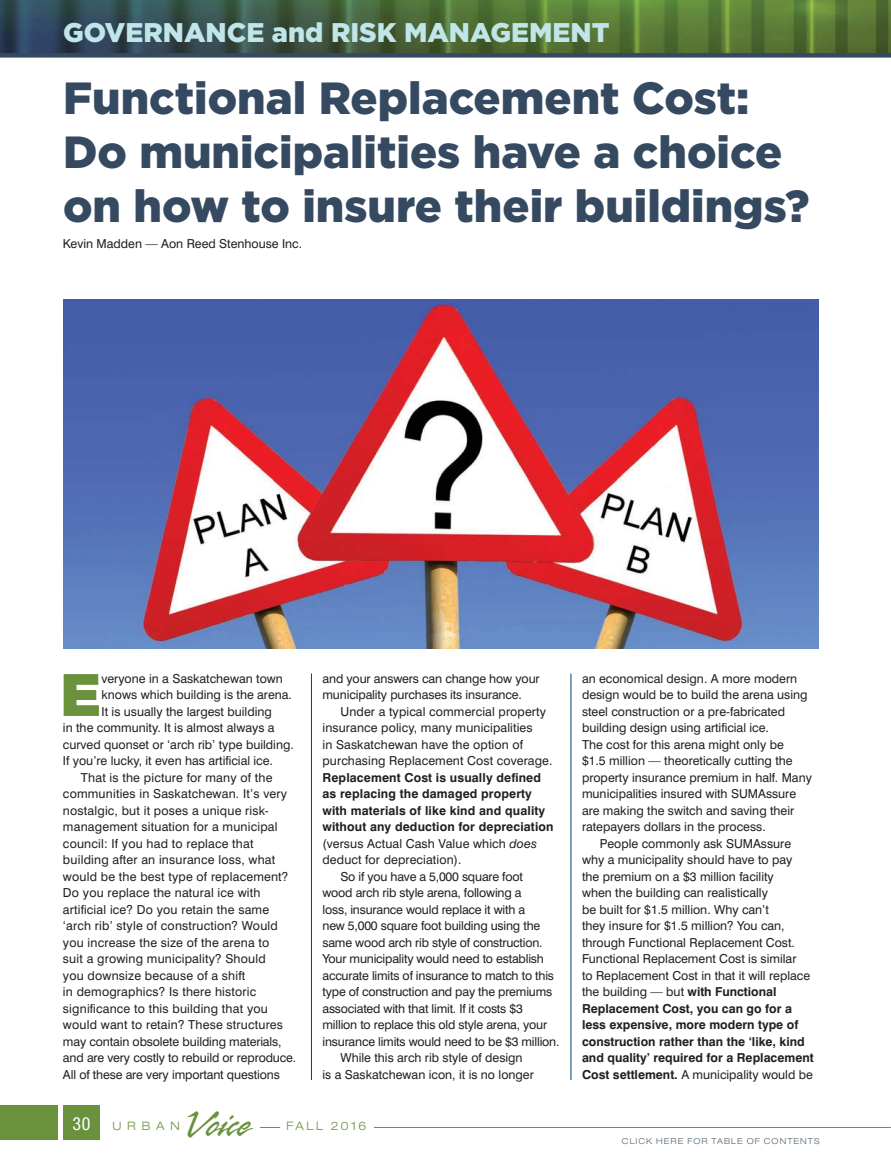
<style>
.page{position:relative;width:891px;height:1161px;background:#fff}
.page>*{position:absolute;margin:0;border:0;box-sizing:border-box;transform-origin:0 0}
.t1{font:900 58.65px "Helvetica Neue";color:#6a923d}
.t2{font:900 45px/54px "Gotham";color:#354a61}
.t3{font:39.6px "Rapier Plain";color:#6a923d}
.t4{font:900 27px "Gotham";color:#c1e6e9}
.t5{font:12.3px/16.5px "Swiss 721 BT";color:#231f20}
.t6{font:700 12.3px "Swiss 721 BT";letter-spacing:.01em;color:#231f20}
.t7{font:300 expanded 11.7px "Helvetica Neue";letter-spacing:.2em;color:#6a923d}
.t8{font:300 expanded 11.7px "Helvetica Neue";letter-spacing:.225em;color:#6a923d}
.t9{font:300 expanded 8.25px "Helvetica Neue";letter-spacing:.125em;color:#526370}
.s1{font-style:italic}
.s2{font-weight:400;font-stretch:condensed;font-size:18px;color:#fff}
.s3{font-weight:700}
</style>
<div class="page">
<hr style="left:374px;top:1127px;width:517px;height:1px;background:#6a923d">
<svg style="left:260px;top:1127px;width:20px;height:1px"></svg>
<div style="left:63px;top:1106px;width:37px;height:34px;background:#6a923d"></div>
<div style="left:0;top:1106px;width:57px;height:34px;background:#6a923d"></div>
<img style="left:0;top:0;width:891px;height:53px">
<div style="left:0;top:53px;width:891px;height:5px;background:#354a61"></div>
<hr style="left:311px;top:674px;width:1px;height:406px;background:#00406e">
<hr style="left:571px;top:674px;width:1px;height:406px;background:#00406e">
<img style="left:63px;top:300px;width:756px;height:349px">
<h3 class="t4" style="left:63px;top:22px;width:548px">GOVERNANCE and RISK MANAGEMENT</h3>
<h2 class="t2" style="left:63px;top:74px;width:748px">Functional Replacement Cost:<br>Do municipalities have a choice on how to insure their buildings?</h2>
<p class="t5" style="left:63px;top:236px;width:241px">Kevin Madden — Aon Reed Stenhouse Inc.</p>
<h1 class="t1" style="left:60px;top:674px;width:43px">E</h1>
<p class="t5" style="left:102px;top:671px;width:183px">veryone in a Saskatchewan town</p>
<p class="t5" style="left:102px;top:688px;width:192px">knows which building is the arena.</p>
<p class="t5" style="left:102px;top:704px;width:172px">It is usually the largest building</p>
<p class="t5" style="left:63px;top:721px;width:213px">in the community. It is almost always a</p>
<p class="t5" style="left:63px;top:737px;width:232px">curved quonset or ‘arch rib’ type building.</p>
<p class="t5" style="left:63px;top:753px;width:211px">If you’re lucky, it even has artificial ice.</p>
<p class="t5" style="left:81px;top:770px;width:193px">That is the picture for many of the</p>
<p class="t5" style="left:63px;top:786px;width:226px">communities in Saskatchewan. It’s very</p>
<p class="t5" style="left:63px;top:803px;width:207px">nostalgic, but it poses a unique risk-</p>
<p class="t5" style="left:63px;top:819px;width:216px">management situation for a municipal</p>
<p class="t5" style="left:63px;top:836px;width:192px">council: If you had to replace that</p>
<p class="t5" style="left:63px;top:852px;width:214px">building after an insurance loss, what</p>
<p class="t5" style="left:63px;top:869px;width:227px">would be the best type of replacement?</p>
<p class="t5" style="left:63px;top:885px;width:199px">Do you replace the natural ice with</p>
<p class="t5" style="left:63px;top:902px;width:208px">artificial ice? Do you retain the same</p>
<p class="t5" style="left:63px;top:918px;width:216px">‘arch rib’ style of construction? Would</p>
<p class="t5" style="left:63px;top:935px;width:208px">you increase the size of the arena to</p>
<p class="t5" style="left:63px;top:951px;width:204px">suit a growing municipality? Should</p>
<p class="t5" style="left:63px;top:968px;width:184px">you downsize because of a shift</p>
<p class="t5" style="left:63px;top:984px;width:195px">in demographics? Is there historic</p>
<p class="t5" style="left:63px;top:1001px;width:206px">significance to this building that you</p>
<p class="t5" style="left:63px;top:1017px;width:222px">would want to retain? These structures</p>
<p class="t5" style="left:63px;top:1034px;width:220px">may contain obsolete building materials,</p>
<p class="t5" style="left:63px;top:1050px;width:235px">and are very costly to rebuild or reproduce.</p>
<p class="t5" style="left:63px;top:1067px;width:218px">All of these are very important questions</p>
<p class="t5" style="left:322px;top:671px;width:219px">and your answers can change how your municipality purchases its insurance.</p>
<p class="t5" style="left:322px;top:704px;width:232px;text-indent:18px">Under a typical commercial property insurance policy, many municipalities<br>in Saskatchewan have the option of purchasing Replacement Cost coverage.</p>
<p class="t6" style="left:322px;top:771px;width:220px">Replacement Cost is usually defined</p>
<p class="t6" style="left:322px;top:788px;width:211px">as replacing the damaged property</p>
<p class="t6" style="left:322px;top:804px;width:224px">with materials of like kind and quality</p>
<p class="t6" style="left:322px;top:821px;width:233px">without any deduction for depreciation</p>
<p class="t5" style="left:322px;top:836px;width:216px">(versus Actual Cash Value which <span class="s1">does</span></p>
<p class="t5" style="left:322px;top:852px;width:141px">deduct for depreciation).</p>
<p class="t5" style="left:340px;top:869px;width:184px">So if you have a 5,000 square foot</p>
<p class="t5" style="left:322px;top:885px;width:201px">wood arch rib style arena, following a</p>
<p class="t5" style="left:322px;top:902px;width:204px">loss, insurance would replace it with a</p>
<p class="t5" style="left:322px;top:918px;width:219px">new 5,000 square foot building using the</p>
<p class="t5" style="left:322px;top:935px;width:222px">same wood arch rib style of construction.</p>
<p class="t5" style="left:322px;top:951px;width:223px">Your municipality would need to establish</p>
<p class="t5" style="left:322px;top:968px;width:233px">accurate limits of insurance to match to this</p>
<p class="t5" style="left:322px;top:984px;width:231px">type of construction and pay the premiums</p>
<p class="t5" style="left:322px;top:1001px;width:202px">associated with that limit. If it costs $3</p>
<p class="t5" style="left:322px;top:1017px;width:226px">million to replace this old style arena, your</p>
<p class="t5" style="left:322px;top:1034px;width:239px">insurance limits would need to be $3 million.</p>
<p class="t5" style="left:340px;top:1050px;width:184px">While this arch rib style of design</p>
<p class="t5" style="left:322px;top:1067px;width:213px">is a Saskatchewan icon, it is no longer</p>
<p class="t8" style="left:73px;top:1121px;width:109px"><span class="s2">30</span> URBAN</p>
<h3 class="t3" style="left:183px;top:1099px;width:68px">Voice</h3>
<p class="t7" style="left:286px;top:1121px;width:81px">FALL 2016</p>
<p class="t5" style="left:582px;top:671px;width:217px">an economical design. A more modern</p>
<p class="t5" style="left:582px;top:687px;width:227px">design would be to build the arena using</p>
<p class="t5" style="left:582px;top:704px;width:205px">steel construction or a pre-fabricated</p>
<p class="t5" style="left:582px;top:720px;width:188px">building design using artificial ice.</p>
<p class="t5" style="left:582px;top:737px;width:203px">The cost for this arena might only be</p>
<p class="t5" style="left:582px;top:753px;width:212px">$1.5 million — theoretically cutting the</p>
<p class="t5" style="left:582px;top:770px;width:232px">property insurance premium in half. Many</p>
<p class="t5" style="left:582px;top:786px;width:216px">municipalities insured with SUMAssure</p>
<p class="t5" style="left:582px;top:803px;width:214px">are making the switch and saving their</p>
<p class="t5" style="left:582px;top:819px;width:185px">ratepayers dollars in the process.</p>
<p class="t5" style="left:600px;top:836px;width:193px">People commonly ask SUMAssure</p>
<p class="t5" style="left:582px;top:852px;width:212px">why a municipality should have to pay</p>
<p class="t5" style="left:582px;top:869px;width:193px">the premium on a $3 million facility</p>
<p class="t5" style="left:582px;top:885px;width:187px">when the building can realistically</p>
<p class="t5" style="left:582px;top:902px;width:188px">be built for $1.5 million. Why can’t</p>
<p class="t5" style="left:582px;top:918px;width:204px">they insure for $1.5 million? You can,</p>
<p class="t5" style="left:582px;top:935px;width:214px">through Functional Replacement Cost.</p>
<p class="t5" style="left:582px;top:951px;width:216px">Functional Replacement Cost is similar</p>
<p class="t5" style="left:582px;top:968px;width:230px">to Replacement Cost in that it will replace</p>
<p class="t5" style="left:582px;top:984px;width:196px">the building — but <span class="s3">with Functional</span></p>
<p class="t6" style="left:582px;top:1002px;width:211px">Replacement Cost, you can go for a</p>
<p class="t6" style="left:582px;top:1019px;width:218px">less expensive, more modern type of</p>
<p class="t6" style="left:582px;top:1035px;width:224px">construction rather than the ‘like, kind</p>
<p class="t6" style="left:582px;top:1052px;width:233px">and quality’ required for a Replacement</p>
<p class="t5" style="left:582px;top:1067px;width:232px"><span class="s3">Cost settlement.</span> A municipality would be</p>
<p class="t9" style="left:622px;top:1138px;width:199px">CLICK HERE FOR TABLE OF CONTENTS</p>
</div>
